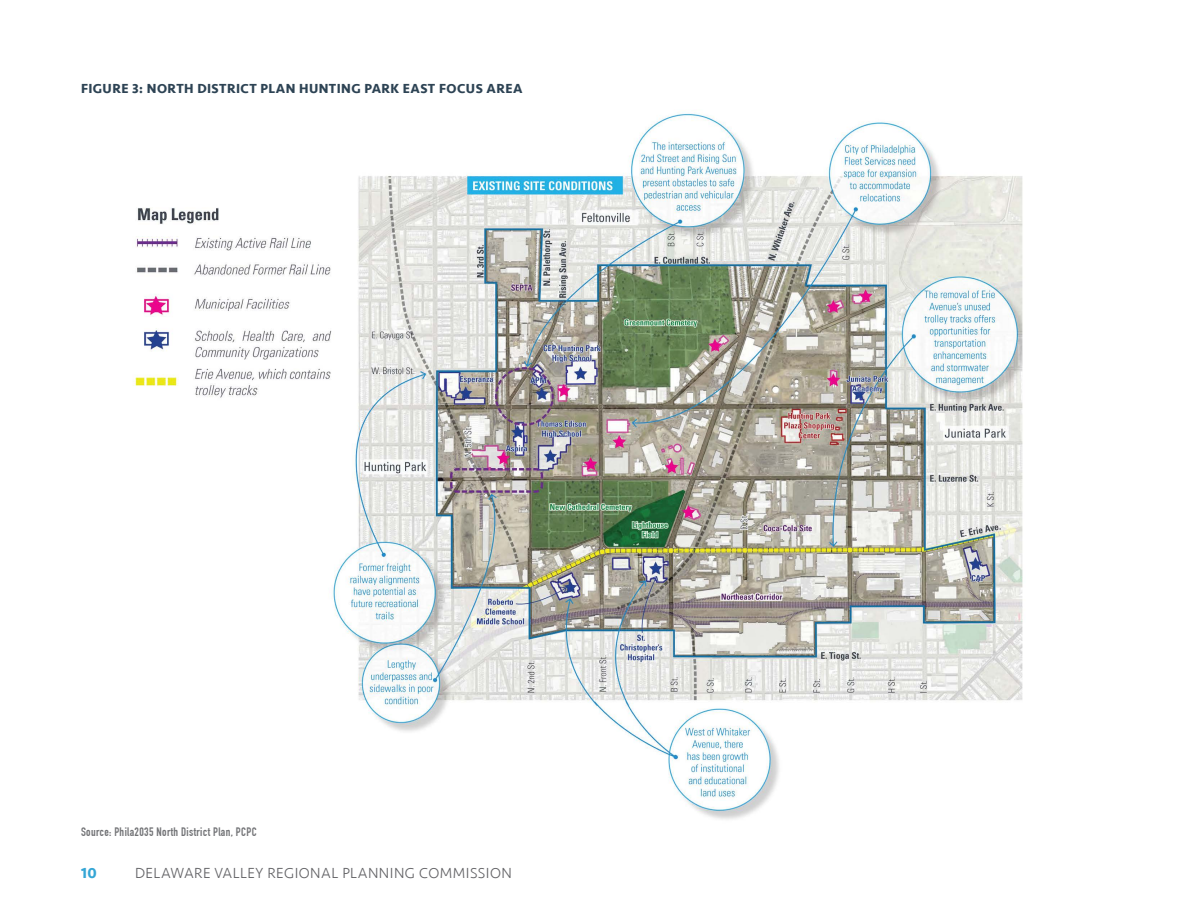
<style>
.page{position:relative;width:1188px;height:918px;background:#fff}
.page>*{position:absolute;margin:0;border:0;box-sizing:border-box;transform-origin:0 0}
.t1{font:300 15px "Seravek";letter-spacing:.03em;color:#636366}
.t2{font:700 15px "Seravek";color:#35a6d5}
.t3{font:700 13.5px "Seravek";letter-spacing:.03em;color:#2d4354}
.t4{font:700 12px "DIN Condensed";letter-spacing:.03em;color:#727376}
</style>
<div class="page">
<img style="left:133px;top:113px;width:621px;height:707px">
<img style="left:143px;top:295px;width:27px;height:55px">
<img style="left:333px;top:121px;width:690px;height:690px">
<p class="t3" style="left:81px;top:78px;width:17px">FIGURE</p>
<p class="t3" style="left:132px;top:78px;width:392px">3: NORTH DISTRICT PLAN HUNTING PARK EAST FOCUS AREA</p>
<p class="t4" style="left:81px;top:824px;width:177px">Source: Phila2035 North District Plan, PCPC</p>
<p class="t2" style="left:81px;top:861px;width:17px">10</p>
<p class="t1" style="left:135px;top:864px;width:378px">DELAWARE VALLEY REGIONAL PLANNING COMMISSION</p>
</div>
